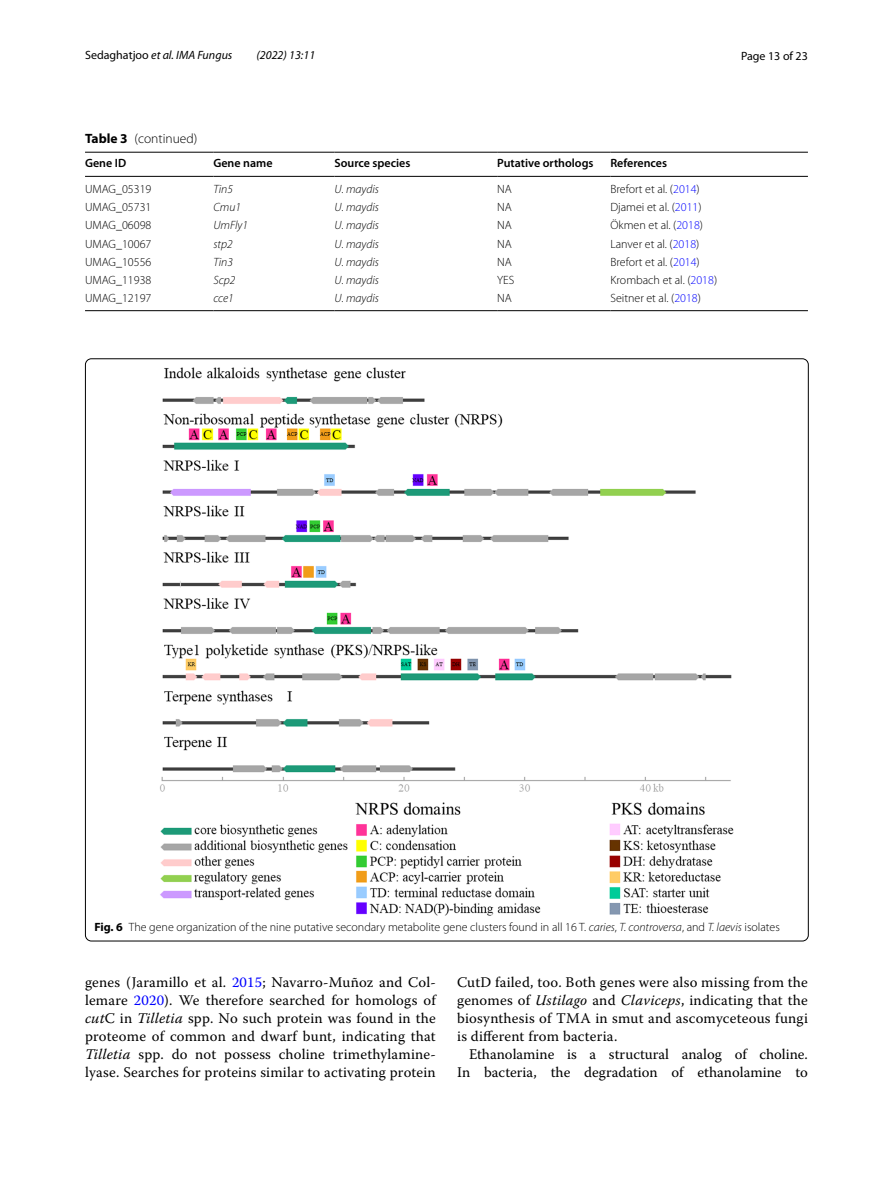
<style>
.page{position:relative;width:893px;height:1187px;background:#fff}
.page>*{position:absolute;margin:0;border:0;box-sizing:border-box;transform-origin:0 0}
.t1{font:14.7px/18px "Warnock Pro";letter-spacing:.01em;color:#000;text-align:justify}
.t2{font:300 13.5px "Myriad Pro";color:#000}
.t3{font:300 12px "Myriad Pro";color:#000}
.t4{font:italic 300 12px "Myriad Pro";color:#000}
.t5{font:600 12px "Myriad Pro";color:#000}
.t6{font:italic 12px "Myriad Pro";color:#000}
.t7{font:12px "Myriad Pro";color:#000}
.s1{font-style:normal}
.s2{font-weight:700}
.s3{color:#00f}
.s4{font-style:italic}
</style>
<div class="page">
<hr style="left:85px;top:152px;width:128px;height:1px;background:#000">
<hr style="left:85px;top:176px;width:128px;height:1px;background:#000">
<hr style="left:213px;top:152px;width:121px;height:1px;background:#000">
<hr style="left:213px;top:176px;width:121px;height:1px;background:#000">
<hr style="left:334px;top:152px;width:163px;height:1px;background:#000">
<hr style="left:334px;top:176px;width:163px;height:1px;background:#000">
<hr style="left:497px;top:152px;width:113px;height:1px;background:#000">
<hr style="left:497px;top:176px;width:113px;height:1px;background:#000">
<hr style="left:610px;top:152px;width:198px;height:1px;background:#000">
<hr style="left:610px;top:176px;width:198px;height:1px;background:#000">
<hr style="left:85px;top:310px;width:128px;height:1px;background:#000">
<hr style="left:213px;top:310px;width:121px;height:1px;background:#000">
<hr style="left:334px;top:310px;width:163px;height:1px;background:#000">
<hr style="left:497px;top:310px;width:113px;height:1px;background:#000">
<hr style="left:610px;top:310px;width:198px;height:1px;background:#000">
<img style="left:160px;top:368px;width:574px;height:547px">
<p class="t6" style="left:85px;top:48px;width:149px"><span class="s1">Sedaghatjoo</span> et al. IMA Fungus</p>
<p class="t6" style="left:256px;top:48px;width:60px">(2022) 13:11</p>
<p class="t7" style="left:741px;top:48px;width:68px">Page 13 of 23</p>
<p class="t2" style="left:85px;top:131px;width:114px"><span class="s2">Table 3</span> (continued)</p>
<p class="t5" style="left:85px;top:155px;width:43px">Gene ID</p>
<p class="t5" style="left:213px;top:155px;width:61px">Gene name</p>
<p class="t5" style="left:334px;top:155px;width:77px">Source species</p>
<p class="t5" style="left:497px;top:155px;width:98px">Putative orthologs</p>
<p class="t5" style="left:610px;top:155px;width:58px">References</p>
<p class="t3" style="left:85px;top:182px;width:68px">UMAG_05319</p>
<p class="t4" style="left:213px;top:183px;width:21px">Tin5</p>
<p class="t4" style="left:334px;top:183px;width:46px">U. maydis</p>
<p class="t3" style="left:497px;top:182px;width:16px">NA</p>
<p class="t3" style="left:610px;top:182px;width:91px">Brefort et al. (<span class="s3">2014</span>)</p>
<p class="t3" style="left:85px;top:201px;width:68px">UMAG_05731</p>
<p class="t4" style="left:213px;top:201px;width:29px">Cmu1</p>
<p class="t4" style="left:334px;top:201px;width:46px">U. maydis</p>
<p class="t3" style="left:497px;top:201px;width:16px">NA</p>
<p class="t3" style="left:610px;top:201px;width:93px">Djamei et al. (<span class="s3">2011</span>)</p>
<p class="t3" style="left:85px;top:219px;width:68px">UMAG_06098</p>
<p class="t4" style="left:213px;top:219px;width:36px">UmFly1</p>
<p class="t4" style="left:334px;top:219px;width:46px">U. maydis</p>
<p class="t3" style="left:497px;top:219px;width:16px">NA</p>
<p class="t3" style="left:610px;top:219px;width:94px">Ökmen et al. (<span class="s3">2018</span>)</p>
<p class="t3" style="left:85px;top:237px;width:68px">UMAG_10067</p>
<p class="t4" style="left:213px;top:237px;width:21px">stp2</p>
<p class="t4" style="left:334px;top:237px;width:46px">U. maydis</p>
<p class="t3" style="left:497px;top:237px;width:16px">NA</p>
<p class="t3" style="left:610px;top:237px;width:90px">Lanver et al. (<span class="s3">2018</span>)</p>
<p class="t3" style="left:85px;top:255px;width:68px">UMAG_10556</p>
<p class="t4" style="left:213px;top:255px;width:21px">Tin3</p>
<p class="t4" style="left:334px;top:255px;width:46px">U. maydis</p>
<p class="t3" style="left:497px;top:255px;width:16px">NA</p>
<p class="t3" style="left:610px;top:255px;width:91px">Brefort et al. (<span class="s3">2014</span>)</p>
<p class="t3" style="left:85px;top:273px;width:68px">UMAG_11938</p>
<p class="t4" style="left:213px;top:273px;width:23px">Scp2</p>
<p class="t4" style="left:334px;top:273px;width:46px">U. maydis</p>
<p class="t3" style="left:497px;top:273px;width:19px">YES</p>
<p class="t3" style="left:610px;top:273px;width:108px">Krombach et al. (<span class="s3">2018</span>)</p>
<p class="t3" style="left:85px;top:291px;width:68px">UMAG_12197</p>
<p class="t4" style="left:213px;top:292px;width:22px">cce1</p>
<p class="t4" style="left:334px;top:292px;width:46px">U. maydis</p>
<p class="t3" style="left:497px;top:291px;width:16px">NA</p>
<p class="t3" style="left:610px;top:291px;width:92px">Seitner et al. (<span class="s3">2018</span>)</p>
<p class="t3" style="left:94px;top:919px;width:687px"><span class="s2">Fig. 6</span> The gene organization of the nine putative secondary metabolite gene clusters found in all 16 T<span class="s4">. caries</span>, <span class="s4">T. controversa</span>, and <span class="s4">T. laevis</span> isolates</p>
<p class="t1" style="left:85px;top:973px;width:352px">genes (Jaramillo et al. <span class="s3">2015</span>; Navarro-Muñoz and Col&shy;lemare <span class="s3">2020</span>). We therefore searched for homologs of <span class="s4">cut</span>C in <span class="s4">Tilletia</span> spp. No such protein was found in the proteome of common and dwarf bunt, indicating that <span class="s4">Tilletia</span> spp. do not possess choline trimethylamine&shy;lyase. Searches for proteins similar to activating protein</p>
<p class="t1" style="left:457px;top:973px;width:352px">CutD failed, too. Both genes were also missing from the genomes of <span class="s4">Ustilago</span> and <span class="s4">Claviceps</span>, indicating that the biosynthesis of TMA in smut and ascomyceteous fungi is different from bacteria.</p>
<p class="t1" style="left:457px;top:1045px;width:352px;text-align:right">Ethanolamine is a structural analog of choline.<br>In bacteria, the degradation of ethanolamine to</p>
</div>
